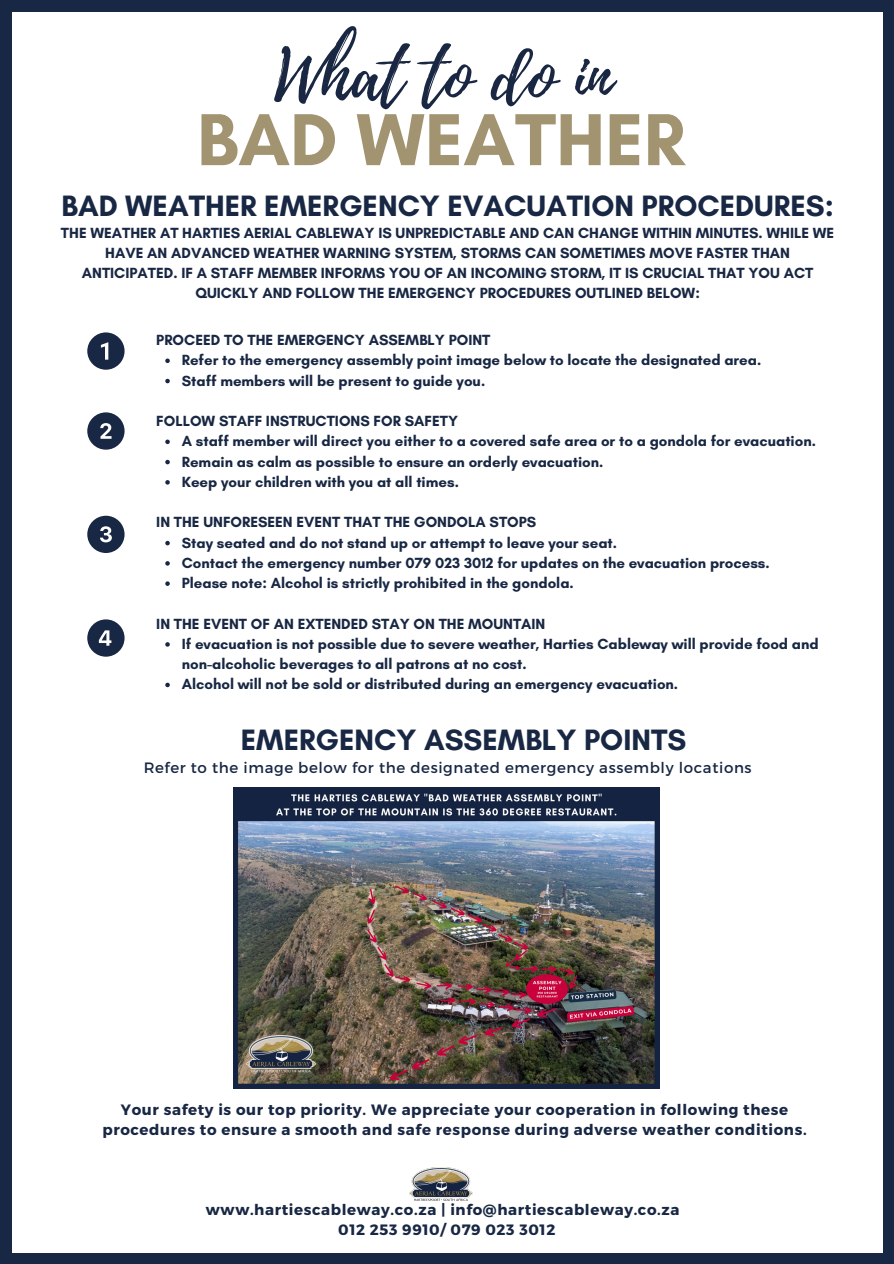
<style>
.page{position:relative;width:894px;height:1264px;background:#fff}
.page>*{position:absolute;margin:0;border:0;box-sizing:border-box;transform-origin:0 0}
.t1{font:700 75px "Glacial Indifference";color:#a29470}
.t2{font:69.9px "Playlist Script";color:#192742}
.t3{font:700 30px "Glacial Indifference";color:#182743}
.t4{font:700 15px/20.2px "Glacial Indifference";color:#182743}
.t5{font:700 15px/20.2px "Montserrat";letter-spacing:.04em;color:#182743;text-align:center}
.t6{font:15px "Montserrat";letter-spacing:.04em;color:#182743}
</style>
<div class="page">
<div style="left:0;top:0;width:893px;height:1263px;background:#182743"></div>
<div style="left:12px;top:12px;width:870px;height:1240px;background:#fff"></div>
<svg style="left:165px;top:358px;width:5px;height:5px"></svg>
<svg style="left:165px;top:379px;width:5px;height:4px"></svg>
<svg style="left:165px;top:439px;width:5px;height:5px"></svg>
<svg style="left:165px;top:460px;width:5px;height:4px"></svg>
<svg style="left:165px;top:480px;width:5px;height:4px"></svg>
<svg style="left:165px;top:541px;width:5px;height:4px"></svg>
<svg style="left:165px;top:561px;width:5px;height:4px"></svg>
<svg style="left:165px;top:581px;width:5px;height:5px"></svg>
<svg style="left:165px;top:642px;width:5px;height:4px"></svg>
<svg style="left:165px;top:682px;width:5px;height:5px"></svg>
<svg style="left:87px;top:332px;width:37px;height:37px"></svg>
<svg style="left:87px;top:412px;width:37px;height:37px"></svg>
<svg style="left:87px;top:515px;width:37px;height:38px"></svg>
<svg style="left:87px;top:619px;width:37px;height:37px"></svg>
<img style="left:409px;top:1167px;width:63px;height:33px">
<img style="left:233px;top:787px;width:426px;height:301px">
<p class="t2" style="left:274px;top:26px;width:339px">What to do in</p>
<p class="t1" style="left:197px;top:94px;width:489px">BAD WEATHER</p>
<h4 class="t3" style="left:61px;top:188px;width:773px">BAD WEATHER EMERGENCY EVACUATION PROCEDURES:</h4>
<p class="t4" style="left:61px;top:222px;width:774px;text-align:center">THE WEATHER AT HARTIES AERIAL CABLEWAY IS UNPREDICTABLE AND CAN CHANGE WITHIN MINUTES. WHILE WE HAVE AN ADVANCED WEATHER WARNING SYSTEM, STORMS CAN SOMETIMES MOVE FASTER THAN ANTICIPATED. IF A STAFF MEMBER INFORMS YOU OF AN INCOMING STORM, IT IS CRUCIAL THAT YOU ACT QUICKLY AND FOLLOW THE EMERGENCY PROCEDURES OUTLINED BELOW:</p>
<h2 class="t4" style="left:156px;top:329px;width:335px">PROCEED TO THE EMERGENCY ASSEMBLY POINT</h2>
<h1 class="t4" style="left:182px;top:350px;width:581px">Refer to the emergency assembly point image below to locate the designated area.</h1>
<h3 class="t4" style="left:182px;top:370px;width:305px">Staff members will be present to guide you.</h3>
<p class="t4" style="left:156px;top:410px;width:303px">FOLLOW STAFF INSTRUCTIONS FOR SAFETY</p>
<p class="t4" style="left:182px;top:431px;width:635px">A staff member will direct you either to a covered safe area or to a gondola for evacuation.</p>
<p class="t4" style="left:182px;top:451px;width:423px">Remain as calm as possible to ensure an orderly evacuation.</p>
<p class="t4" style="left:182px;top:471px;width:278px">Keep your children with you at all times.</p>
<p class="t4" style="left:156px;top:512px;width:381px">IN THE UNFORESEEN EVENT THAT THE GONDOLA STOPS</p>
<h4 class="t4" style="left:182px;top:532px;width:436px">Stay seated and do not stand up or attempt to leave your seat.</h4>
<p class="t4" style="left:182px;top:552px;width:589px">Contact the emergency number 079 023 3012 for updates on the evacuation process.</p>
<p class="t4" style="left:182px;top:572px;width:393px">Please note: Alcohol is strictly prohibited in the gondola.</p>
<h4 class="t4" style="left:156px;top:613px;width:390px">IN THE EVENT OF AN EXTENDED STAY ON THE MOUNTAIN</h4>
<p class="t4" style="left:182px;top:633px;width:638px">If evacuation is not possible due to severe weather, Harties Cableway will provide food and non-alcoholic beverages to all patrons at no cost.</p>
<p class="t4" style="left:182px;top:674px;width:497px">Alcohol will not be sold or distributed during an emergency evacuation.</p>
<p class="t3" style="left:241px;top:721px;width:447px">EMERGENCY ASSEMBLY POINTS</p>
<h4 class="t6" style="left:144px;top:757px;width:609px">Refer to the image below for the designated emergency assembly locations</h4>
<p class="t5" style="left:102px;top:1098px;width:705px">Your safety is our top priority. We appreciate your cooperation in following these procedures to ensure a smooth and safe response during adverse weather conditions.</p>
<p class="t5" style="left:206px;top:1198px;width:475px">www.hartiescableway.co.za | info@hartiescableway.co.za<br>012 253 9910/ 079 023 3012</p>
</div>
